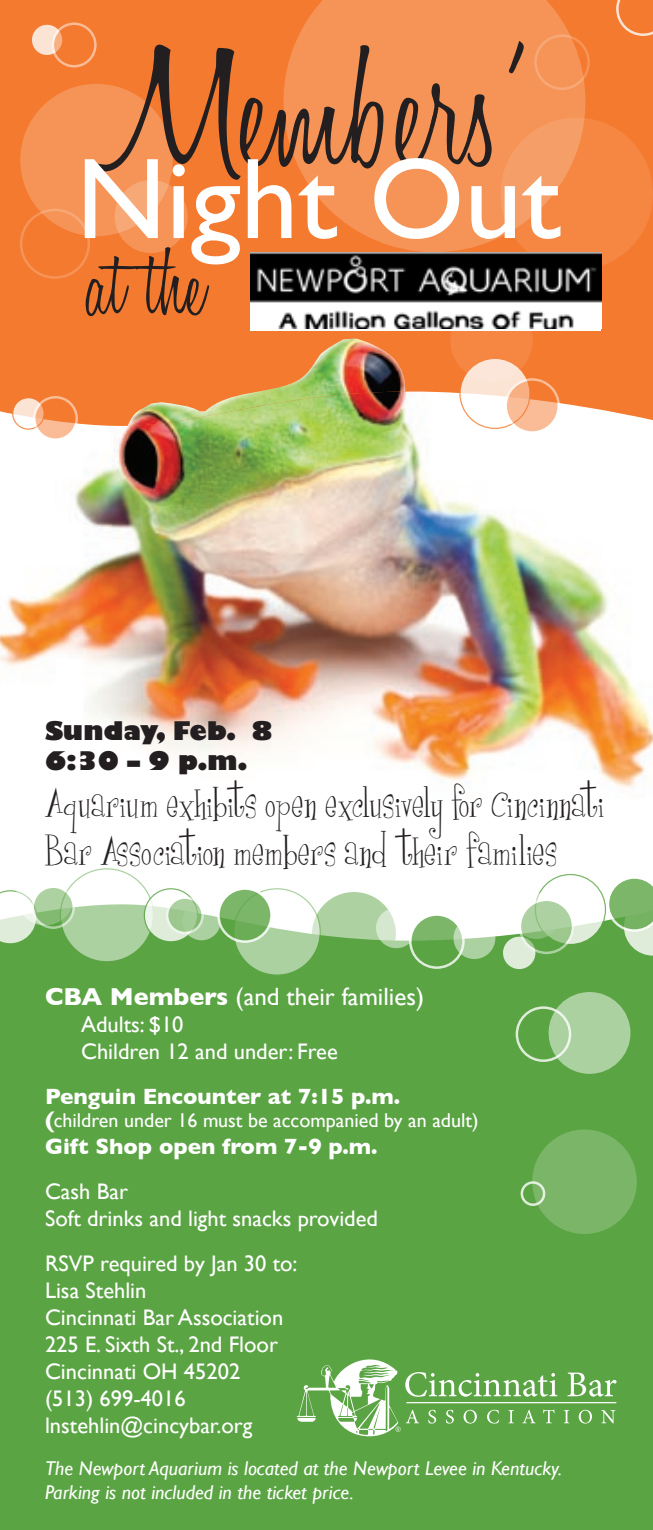
<style>
.page{position:relative;width:653px;height:1530px;background:#fff}
.page>*{position:absolute;margin:0;border:0;box-sizing:border-box;transform-origin:0 0}
.t1{font:300 181.25px "Honey Script";color:#231f20}
.t2{font:115.5px "Gill Sans";color:#fff}
.t3{font:300 98px "Honey Script";color:#231f20}
.t4{font:40px/48px "Girls Are Weird";color:#231f20}
.t5{font:25px "Gill Sans";color:#fff}
.t6{font:800 25px "Gill Sans";color:#231f20}
.t7{font:22.5px/27px "Gill Sans";color:#fff}
.t8{font:700 22.5px "Gill Sans";color:#fff}
.t9{font:italic 20px/24px "Gill Sans";color:#fff}
.t10{font:20px "Gill Sans";color:#fff}
.s1{font-weight:700}
.s2{font-weight:700;font-size:22.5px}
</style>
<div class="page">
<img style="left:0;top:432px;width:652px;height:356px">
<svg style="left:0;top:0;width:652px;height:432px;background:#f3813a"></svg>
<img style="left:127px;top:339px;width:278px;height:87px">
<svg style="left:311px;top:891px;width:86px;height:86px"></svg>
<div style="left:0;top:898px;width:652px;height:632px;background:#5ba444"></div>
<svg style="left:0;top:890px;width:37px;height:55px"></svg>
<div style="left:18px;top:870px;width:54px;height:53px;background:#fff;border-radius:50%"></div>
<div style="left:16px;top:867px;width:58px;height:58px;border:5px solid #fff;border-radius:50%"></div>
<svg style="left:535px;top:875px;width:70px;height:70px"></svg>
<div style="left:515px;top:896px;width:41px;height:41px;background:#fff;border-radius:50%"></div>
<div style="left:513px;top:893px;width:46px;height:46px;border:5px solid #fff;border-radius:50%"></div>
<svg style="left:60px;top:869px;width:93px;height:93px;fill:#acd1a1"></svg>
<svg style="left:502px;top:936px;width:34px;height:34px"></svg>
<div style="left:501px;top:935px;width:35px;height:35px;border:1px solid #5ba444;border-radius:50%"></div>
<svg style="left:234px;top:889px;width:86px;height:86px;fill:#acd1a1"></svg>
<svg style="left:144px;top:889px;width:53px;height:53px"></svg>
<div style="left:144px;top:888px;width:54px;height:55px;border:1px solid #5ba444;border-radius:50%"></div>
<svg style="left:185px;top:905px;width:33px;height:33px"></svg>
<div style="left:182px;top:902px;width:38px;height:38px;border:5px solid #fff;border-radius:50%"></div>
<svg style="left:378px;top:910px;width:36px;height:36px"></svg>
<div style="left:376px;top:908px;width:40px;height:40px;border:5px solid #fff;border-radius:50%"></div>
<svg style="left:520px;top:900px;width:53px;height:53px;background:#9dc88f"></svg>
<div style="left:518px;top:899px;width:56px;height:55px;border:2px solid #fff;border-radius:50%"></div>
<svg style="left:33px;top:887px;width:41px;height:41px"></svg>
<div style="left:31px;top:885px;width:44px;height:44px;border:2px solid #fff;border-radius:50%"></div>
<svg style="left:218px;top:889px;width:53px;height:53px;background:#7cb669"></svg>
<div style="left:217px;top:887px;width:56px;height:56px;border:2px solid #fff;border-radius:50%"></div>
<svg style="left:167px;top:898px;width:36px;height:35px"></svg>
<div style="left:166px;top:896px;width:38px;height:38px;border:2px solid #fff;border-radius:50%"></div>
<div style="left:515px;top:1006px;width:56px;height:56px;border:2px solid #fff;border-radius:50%"></div>
<svg style="left:410px;top:915px;width:53px;height:53px;background:#72b15f"></svg>
<div style="left:409px;top:913px;width:55px;height:56px;border:2px solid #fff;border-radius:50%"></div>
<div style="left:534px;top:1132px;width:100px;height:99px;background:#7bb568;border-radius:50%"></div>
<div style="left:532px;top:1130px;width:104px;height:104px;border:5px solid #fff;border-radius:50%"></div>
<svg style="left:606px;top:878px;width:46px;height:78px;background:#92c283"></svg>
<div style="left:520px;top:1181px;width:25px;height:25px;border:2px solid #fff;border-radius:50%"></div>
<svg style="left:31px;top:24px;width:32px;height:32px"></svg>
<div style="left:31px;top:24px;width:32px;height:32px;border:1px solid #f47a2f;border-radius:50%"></div>
<svg style="left:53px;top:24px;width:42px;height:42px"></svg>
<div style="left:52px;top:22px;width:45px;height:46px;border:2px solid #fff;border-radius:50%"></div>
<svg style="left:616px;top:0;width:36px;height:36px"></svg>
<svg style="left:13px;top:398px;width:31px;height:31px"></svg>
<div style="left:12px;top:397px;width:33px;height:33px;border:1px solid #f47a2f;border-radius:50%"></div>
<svg style="left:34px;top:397px;width:43px;height:43px"></svg>
<div style="left:33px;top:396px;width:45px;height:45px;border:2px solid #fff;border-radius:50%"></div>
<svg style="left:460px;top:358px;width:70px;height:70px"></svg>
<svg style="left:505px;top:379px;width:53px;height:54px;background:#f8af83"></svg>
<div style="left:504px;top:378px;width:56px;height:56px;border:2px solid #fff;border-radius:50%"></div>
<svg style="left:567px;top:1373px;width:49px;height:24px"></svg>
<svg style="left:563px;top:1410px;width:6px;height:13px"></svg>
<svg style="left:578px;top:1410px;width:14px;height:14px"></svg>
<svg style="left:601px;top:1410px;width:14px;height:13px"></svg>
<hr style="left:406px;top:1402px;width:210px;height:1px;background:#fff">
<svg style="left:296px;top:1360px;width:261px;height:76px;background:#7cb66a"></svg>
<div style="left:23px;top:86px;width:147px;height:148px;background:#f69457;border-radius:50%"></div>
<div style="left:20px;top:84px;width:153px;height:152px;border:5px solid #fff;border-radius:50%"></div>
<svg style="left:117px;top:182px;width:68px;height:69px;background:#f69b63"></svg>
<div style="left:115px;top:180px;width:73px;height:73px;border:5px solid #fff;border-radius:50%"></div>
<svg style="left:283px;top:0;width:302px;height:252px;background:#f59052"></svg>
<div style="left:20px;top:209px;width:70px;height:70px;border:2px solid #fff;border-radius:50%"></div>
<svg style="left:503px;top:120px;width:147px;height:147px;background:#f48e4e"></svg>
<div style="left:500px;top:118px;width:152px;height:152px;border:5px solid #fff;border-radius:50%"></div>
<svg style="left:453px;top:302px;width:77px;height:77px;background:#f69a62"></svg>
<div style="left:450px;top:299px;width:82px;height:82px;border:5px solid #fff;border-radius:50%"></div>
<div style="left:250px;top:253px;width:351px;height:78px;background:#fff"></div>
<img style="left:250px;top:253px;width:351px;height:76px">
<div style="left:551px;top:995px;width:77px;height:76px;background:#acd1a1;border-radius:50%"></div>
<div style="left:548px;top:992px;width:82px;height:82px;border:5px solid #fff;border-radius:50%"></div>
<svg style="left:456px;top:920px;width:37px;height:37px"></svg>
<div style="left:453px;top:917px;width:42px;height:42px;border:5px solid #fff;border-radius:50%"></div>
<p class="t1" style="left:104px;top:-3px;width:421px">Members’</p>
<p class="t2" style="left:76px;top:131px;width:486px">Night Out</p>
<p class="t3" style="left:88px;top:224px;width:119px">at the</p>
<p class="t6" style="left:45px;top:715px;width:229px">Sunday, Feb. 8</p>
<p class="t6" style="left:45px;top:745px;width:204px">6:30 – 9 p.m.</p>
<p class="t4" style="left:45px;top:779px;width:560px">Aquarium exhibits open exclusively for Cincinnati<br>Bar Association members and their families</p>
<p class="t5" style="left:45px;top:982px;width:380px"><span class="s1">CBA Members</span> (and their families)</p>
<p class="t7" style="left:81px;top:1011px;width:258px">Adults: $10<br>Children 12 and under: Free</p>
<p class="t8" style="left:45px;top:1084px;width:356px">Penguin Encounter at 7:15 p.m.</p>
<p class="t10" style="left:45px;top:1108px;width:435px"><span class="s2">(</span>children under 16 must be accompanied by an adult)</p>
<p class="t8" style="left:45px;top:1133px;width:334px">Gift Shop open from 7-9 p.m.</p>
<p class="t7" style="left:45px;top:1177px;width:334px">Cash Bar<br>Soft drinks and light snacks provided</p>
<p class="t7" style="left:45px;top:1249px;width:254px">RSVP required by Jan 30 to:<br>Lisa Stehlin</p>
<p class="t7" style="left:45px;top:1303px;width:240px">Cincinnati Bar Association</p>
<p class="t7" style="left:45px;top:1330px;width:234px">225 E. Sixth St., 2nd Floor</p>
<p class="t7" style="left:45px;top:1357px;width:197px">Cincinnati OH 45202</p>
<p class="t7" style="left:45px;top:1384px;width:142px">(513) 699-4016</p>
<p class="t7" style="left:45px;top:1411px;width:209px">lnstehlin@cincybar.org</p>
<p class="t9" style="left:45px;top:1456px;width:518px">The Newport Aquarium is located at the Newport Levee in Kentucky.<br>Parking is not included in the ticket price.</p>
</div>
